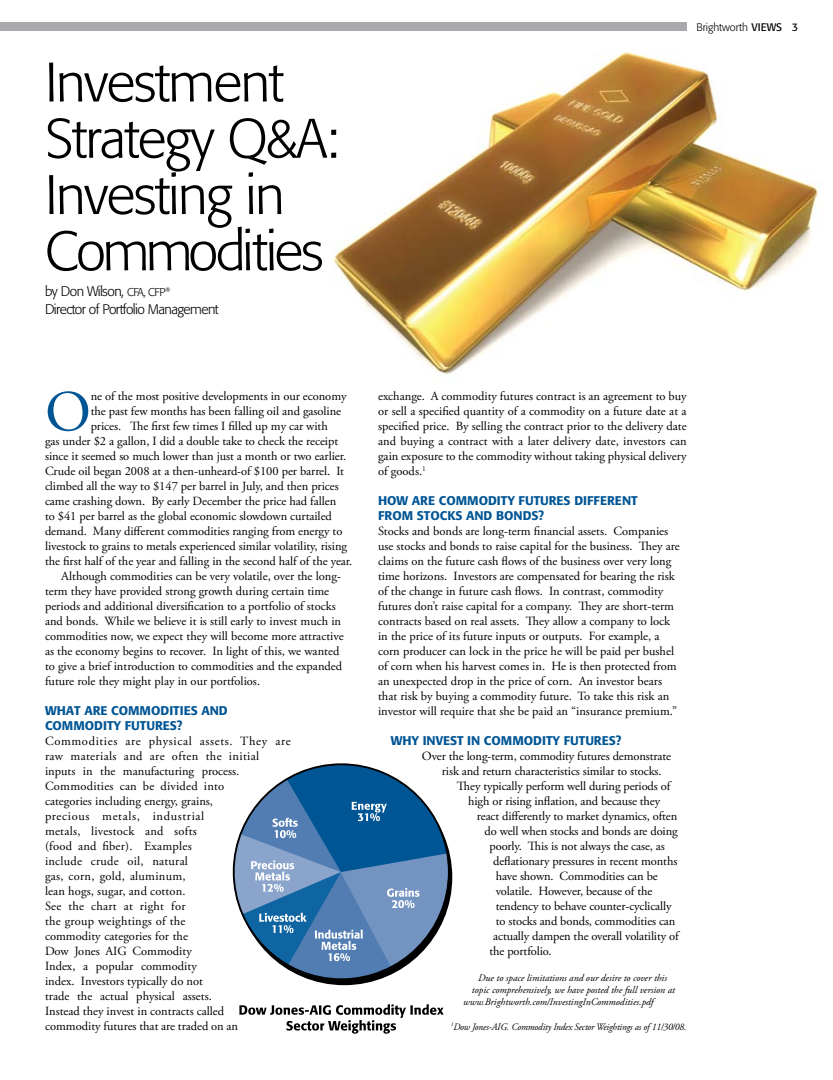
<style>
.page{position:relative;width:833px;height:1080px;background:#fff}
.page>*{position:absolute;margin:0;border:0;box-sizing:border-box;transform-origin:0 0}
.t1{font:57.75px "Adobe Garamond Pro";color:#005595}
.t2{font:300 55px/56.2px "Formata";letter-spacing:-.03em;color:#000}
.t3{font:300 13.75px/17.5px "Formata";letter-spacing:-.04em;color:#000}
.t4{font:12.5px/15px "Adobe Garamond Pro";color:#000}
.t5{font:500 12.5px/15px "Formata";color:#005595}
.t6{font:300 10.88px "Formata";color:#000}
.t7{font:italic 10px "Adobe Garamond Pro";color:#000}
.t8{font:italic 10px "Adobe Garamond Pro";color:#000;scale:.94 1}
.s1{font-size:11.25px}
.s2{font-weight:400}
</style>
<div class="page">
<img style="left:333px;top:52px;width:486px;height:323px">
<div style="left:0;top:22px;width:686px;height:9px;background:#a7a9ac"></div>
<svg style="left:281px;top:965px;width:126px;height:15px;fill:#517db2"></svg>
<svg style="left:276px;top:764px;width:136px;height:201px"></svg>
<svg style="left:233px;top:765px;width:214px;height:196px"></svg>
<svg style="left:239px;top:1004px;width:204px;height:30px"></svg>
<h2 class="t2" style="left:45px;top:55px;width:296px">Investment<br>Strategy Q&amp;A:<br>Investing in<br>Commodities</h2>
<p class="t3" style="left:45px;top:283px;width:175px">by Don Wilson, <span class="s1">CFA, CFP</span><sup>®<br></sup>Director of Portfolio Management</p>
<p class="t6" style="left:696px;top:21px;width:103px">Brightworth <span class="s2">VIEWS 3</span></p>
<h1 class="t1" style="left:45px;top:377px;width:47px">O</h1>
<p class="t4" style="left:91px;top:389px;width:257px">ne of the most positive developments in our economy</p>
<p class="t4" style="left:91px;top:404px;width:252px">the past few months has been falling oil and gasoline</p>
<p class="t4" style="left:91px;top:419px;width:239px">prices. The first few times I filled up my car with</p>
<p class="t4" style="left:45px;top:434px;width:295px">gas under $2 a gallon, I did a double take to check the receipt</p>
<p class="t4" style="left:45px;top:449px;width:303px">since it seemed so much lower than just a month or two earlier.</p>
<p class="t4" style="left:45px;top:464px;width:300px">Crude oil began 2008 at a then-unheard-of $100 per barrel. It</p>
<p class="t4" style="left:45px;top:479px;width:295px">climbed all the way to $147 per barrel in July, and then prices</p>
<p class="t4" style="left:45px;top:494px;width:293px">came crashing down. By early December the price had fallen</p>
<p class="t4" style="left:45px;top:509px;width:288px">to $41 per barrel as the global economic slowdown curtailed</p>
<p class="t4" style="left:45px;top:524px;width:299px">demand. Many different commodities ranging from energy to</p>
<p class="t4" style="left:45px;top:539px;width:304px">livestock to grains to metals experienced similar volatility, rising</p>
<p class="t4" style="left:45px;top:554px;width:309px">the first half of the year and falling in the second half of the year.</p>
<p class="t4" style="left:61px;top:569px;width:281px">Although commodities can be very volatile, over the long-</p>
<p class="t4" style="left:45px;top:584px;width:286px">term they have provided strong growth during certain time</p>
<p class="t4" style="left:45px;top:599px;width:292px">periods and additional diversification to a portfolio of stocks</p>
<p class="t4" style="left:45px;top:614px;width:297px">and bonds. While we believe it is still early to invest much in</p>
<p class="t4" style="left:45px;top:629px;width:300px">commodities now, we expect they will become more attractive</p>
<p class="t4" style="left:45px;top:644px;width:296px">as the economy begins to recover. In light of this, we wanted</p>
<p class="t4" style="left:45px;top:659px;width:299px">to give a brief introduction to commodities and the expanded</p>
<p class="t4" style="left:45px;top:674px;width:216px">future role they might play in our portfolios.</p>
<p class="t5" style="left:45px;top:703px;width:184px">WHAT ARE COMMODITIES AND<br>COMMODITY FUTURES?</p>
<p class="t4" style="left:45px;top:734px;width:247px">Commodities are physical assets. They are raw materials and are often the initial inputs in the manufacturing process.<br>Commodities can be divided into<br>categories including energy, grains,<br>precious metals, industrial<br>metals, livestock and softs<br>(food and fiber). Examples<br>include crude oil, natural<br>gas, corn, gold, aluminum,<br>lean hogs, sugar, and cotton.<br>See the chart at right for<br>the group weightings of the<br>commodity categories for the<br>Dow Jones AIG Commodity<br>Index, a popular commodity<br>index. Investors typically do not<br>trade the actual physical assets.<br>Instead they invest in contracts called<br>commodity futures that are traded on an</p>
<p class="t4" style="left:378px;top:389px;width:310px;text-align:justify">exchange. A commodity futures contract is an agreement to buy or sell a specified quantity of a commodity on a future date at a specified price. By selling the contract prior to the delivery date and buying a contract with a later delivery date, investors can gain exposure to the commodity without taking physical delivery of goods.<sup>1</sup></p>
<p class="t5" style="left:378px;top:493px;width:261px">HOW ARE COMMODITY FUTURES DIFFERENT<br>FROM STOCKS AND BONDS?</p>
<p class="t4" style="left:378px;top:524px;width:303px">Stocks and bonds are long-term financial assets. Companies use stocks and bonds to raise capital for the business. They are claims on the future cash flows of the business over very long time horizons. Investors are compensated for bearing the risk of the change in future cash flows. In contrast, commodity futures don’t raise capital for a company. They are short-term contracts based on real assets. They allow a company to lock in the price of its future inputs or outputs. For example, a corn producer can lock in the price he will be paid per bushel of corn when his harvest comes in. He is then protected from an unexpected drop in the price of corn. An investor bears that risk by buying a commodity future. To take this risk an investor will require that she be paid an “insurance premium.”</p>
<p class="t5" style="left:390px;top:733px;width:232px">WHY INVEST IN COMMODITY FUTURES?</p>
<p class="t4" style="left:422px;top:749px;width:251px">Over the long-term, commodity futures demonstrate</p>
<p class="t4" style="left:442px;top:764px;width:221px">risk and return characteristics similar to stocks.</p>
<p class="t4" style="left:457px;top:779px;width:215px">They typically perform well during periods of</p>
<p class="t4" style="left:468px;top:794px;width:193px">high or rising inflation, and because they</p>
<p class="t4" style="left:477px;top:809px;width:202px">react differently to market dynamics, often</p>
<p class="t4" style="left:484px;top:824px;width:195px">do well when stocks and bonds are doing</p>
<p class="t4" style="left:489px;top:839px;width:177px">poorly. This is not always the case, as</p>
<p class="t4" style="left:493px;top:854px;width:186px">deflationary pressures in recent months</p>
<p class="t4" style="left:495px;top:869px;width:163px">have shown. Commodities can be</p>
<p class="t4" style="left:495px;top:884px;width:158px">volatile. However, because of the</p>
<p class="t4" style="left:495px;top:899px;width:177px">tendency to behave counter-cyclically</p>
<p class="t4" style="left:495px;top:914px;width:181px">to stocks and bonds, commodities can</p>
<p class="t4" style="left:493px;top:929px;width:187px">actually dampen the overall volatility of</p>
<p class="t4" style="left:489px;top:944px;width:64px">the portfolio.</p>
<p class="t7" style="left:478px;top:972px;width:190px">Due to space limitations and our desire to cover this</p>
<p class="t7" style="left:472px;top:984px;width:204px">topic comprehensively, we have posted the full version at</p>
<p class="t7" style="left:463px;top:996px;width:192px">www.Brightworth.com/InvestingInCommodities.pdf</p>
<p class="t8" style="left:450px;top:1020px;width:252px"><sup>1</sup>Dow Jones-AIG. Commodity Index Sector Weightings as of 11/30/08.</p>
</div>
